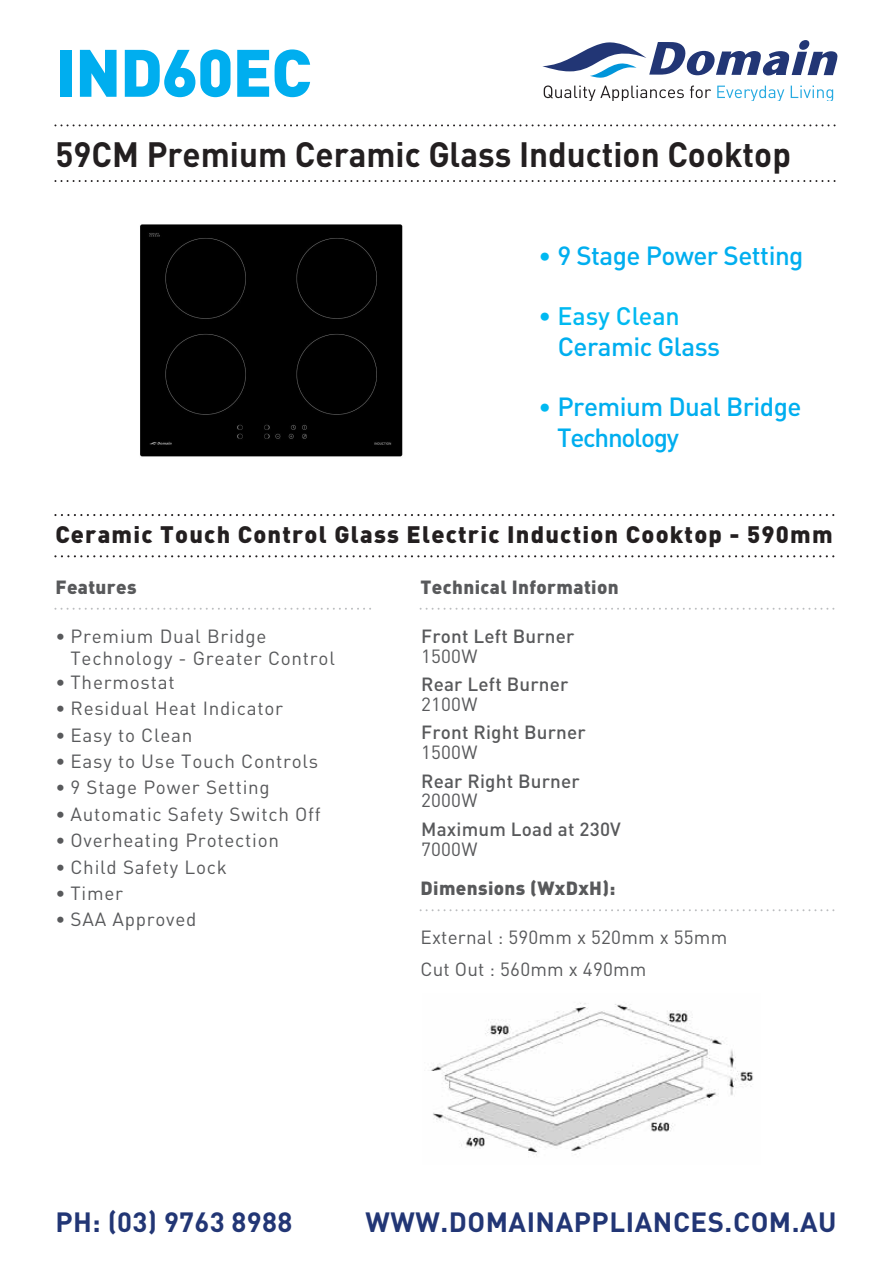
<style>
.page{position:relative;width:893px;height:1263px;background:#fff}
.page>*{position:absolute;margin:0;border:0;box-sizing:border-box;transform-origin:0 0}
.t1{font:900 65.85px "DIN Pro";letter-spacing:-.02em;color:#00aeef}
.t2{font:700 34.8px "DIN Pro";color:#231f20;scale:.95 1}
.t3{font:700 27.6px "DIN Pro";letter-spacing:.02em;color:#223675}
.t4{font:500 25.95px/30.6px "DIN Pro";letter-spacing:-.02em;color:#00aeef}
.t5{font:500 25.05px "DIN Pro";color:#00b9f1}
.t6{font:900 23.55px "DIN Pro";letter-spacing:.05em;color:#231f20}
.t7{font:18.9px/22.6px "DIN Pro";letter-spacing:.04em;color:#58595b}
.t8{font:500 18.9px "DIN Pro";letter-spacing:.01em;color:#58595b}
.t9{font:900 18.9px "DIN Pro";letter-spacing:.02em;color:#58595b}
.t10{font:18.9px/31.7px "DIN Pro";letter-spacing:.01em;color:#58595b}
.s1{font-size:25.05px;color:#00b9f1}
</style>
<div class="page">
<svg style="left:55px;top:180px;width:781px;height:2px"></svg>
<svg style="left:55px;top:124px;width:781px;height:2px"></svg>
<svg style="left:55px;top:608px;width:316px;height:2px"></svg>
<svg style="left:55px;top:514px;width:780px;height:2px"></svg>
<svg style="left:55px;top:555px;width:780px;height:2px"></svg>
<svg style="left:421px;top:909px;width:414px;height:2px"></svg>
<img style="left:431px;top:1003px;width:322px;height:153px">
<svg style="left:421px;top:608px;width:414px;height:2px"></svg>
<svg style="left:542px;top:40px;width:296px;height:38px"></svg>
<svg style="left:544px;top:85px;width:140px;height:16px"></svg>
<svg style="left:690px;top:86px;width:21px;height:12px"></svg>
<svg style="left:717px;top:86px;width:67px;height:15px"></svg>
<svg style="left:791px;top:86px;width:42px;height:15px"></svg>
<div style="left:140px;top:224px;width:263px;height:233px;background:#000"></div>
<h1 class="t1" style="left:55px;top:28px;width:258px">IND60EC</h1>
<h2 class="t2" style="left:55px;top:131px;width:776px">59CM Premium Ceramic Glass Induction Cooktop</h2>
<h3 class="t4" style="left:538px;top:239px;width:267px"><span class="s1">•</span> 9 Stage Power Setting</h3>
<h3 class="t5" style="left:538px;top:299px;width:143px">• Easy Clean</h3>
<h3 class="t4" style="left:558px;top:330px;width:164px">Ceramic Glass</h3>
<h3 class="t4" style="left:557px;top:390px;width:246px;text-indent:-19px"><span class="s1">•</span> Premium Dual Bridge<br>Technology</h3>
<p class="t6" style="left:55px;top:519px;width:779px">Ceramic Touch Control Glass Electric Induction Cooktop - 590mm</p>
<p class="t9" style="left:55px;top:574px;width:83px">Features</p>
<p class="t7" style="left:71px;top:624px;width:266px;text-indent:-15px">• Premium Dual Bridge<br>Technology - Greater Control</p>
<p class="t7" style="left:55px;top:670px;width:121px">• Thermostat</p>
<p class="t7" style="left:55px;top:696px;width:229px">• Residual Heat Indicator</p>
<p class="t7" style="left:55px;top:723px;width:139px">• Easy to Clean</p>
<p class="t7" style="left:55px;top:749px;width:264px">• Easy to Use Touch Controls</p>
<p class="t7" style="left:55px;top:775px;width:216px">• 9 Stage Power Setting</p>
<p class="t7" style="left:55px;top:802px;width:267px">• Automatic Safety Switch Off</p>
<p class="t7" style="left:55px;top:828px;width:225px">• Overheating Protection</p>
<p class="t7" style="left:55px;top:855px;width:173px">• Child Safety Lock</p>
<p class="t7" style="left:55px;top:881px;width:69px">• Timer</p>
<p class="t7" style="left:55px;top:907px;width:142px">• SAA Approved</p>
<p class="t9" style="left:421px;top:574px;width:200px">Technical Information</p>
<p class="t8" style="left:421px;top:623px;width:155px">Front Left Burner</p>
<p class="t7" style="left:421px;top:644px;width:58px">1500W</p>
<p class="t8" style="left:421px;top:671px;width:149px">Rear Left Burner</p>
<p class="t7" style="left:421px;top:692px;width:58px">2100W</p>
<p class="t8" style="left:421px;top:720px;width:166px">Front Right Burner</p>
<p class="t7" style="left:421px;top:740px;width:58px">1500W</p>
<p class="t8" style="left:421px;top:768px;width:160px">Rear Right Burner</p>
<p class="t7" style="left:421px;top:788px;width:58px">2000W</p>
<p class="t8" style="left:421px;top:816px;width:201px">Maximum Load at 230V</p>
<p class="t7" style="left:421px;top:837px;width:58px">7000W</p>
<p class="t9" style="left:421px;top:876px;width:197px">Dimensions (WxDxH):</p>
<p class="t10" style="left:421px;top:921px;width:308px">External : 590mm x 520mm x 55mm<br>Cut Out : 560mm x 490mm</p>
<h3 class="t3" style="left:56px;top:1203px;width:238px">PH: (03) 9763 8988</h3>
<h3 class="t3" style="left:365px;top:1203px;width:473px">WWW.DOMAINAPPLIANCES.COM.AU</h3>
</div>
